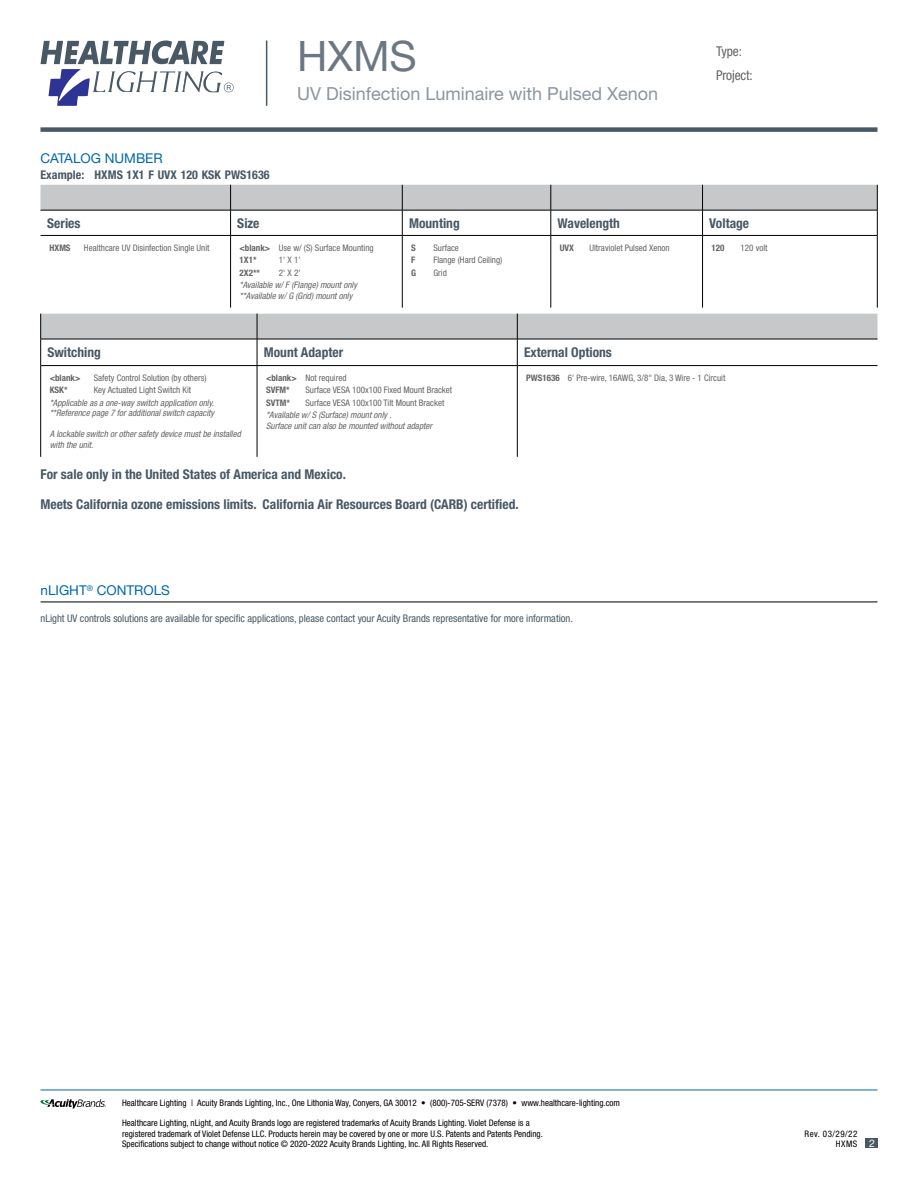
<style>
.page{position:relative;width:918px;height:1188px;background:#fff}
.page>*{position:absolute;margin:0;border:0;box-sizing:border-box;transform-origin:0 0}
.t1{font:42px "Helvetica Neue LT Std";color:#6b7884}
.t2{font:18px "Helvetica Neue LT Std";color:#8b95a0}
.t3{font:700 condensed 13.5px "Helvetica Neue LT Std";color:#485865}
.t4{font:13.5px "Helvetica Neue LT Std";color:#0068a9}
.t5{font:condensed 13.5px/24.2px "Helvetica Neue LT Std";letter-spacing:-.01em;color:#636466}
.t6{font:700 condensed 12px "Helvetica Neue LT Std";letter-spacing:.005em;color:#485865}
.t7{font:condensed 10.5px "Helvetica Neue LT Std";color:#485865}
.t8{font:10.5px "Helvetica Neue LT Std";color:#fff}
.t9{font:condensed 9px/10.8px "Helvetica Neue LT Std";color:#000}
.t10{font:condensed 9px/12.5px "Helvetica Neue LT Std";color:#636466}
.t11{font:italic condensed 9px/10.5px "Helvetica Neue LT Std";color:#636466}
.t12{font:700 condensed 9px/12.5px "Helvetica Neue LT Std";color:#636466}
.t13{font:condensed 9px/10.8px "Helvetica Neue LT Std";letter-spacing:.055em;color:#000;text-align:right}
.s1{font-weight:700}
.s2{font-weight:400}
</style>
<div class="page">
<hr style="left:40px;top:1090px;width:838px;height:1px;background:#0068a9">
<div style="left:40px;top:127px;width:838px;height:5px;background:#485865"></div>
<div style="left:865px;top:1138px;width:13px;height:10px;background:#485865"></div>
<hr style="left:266px;top:40px;width:1px;height:66px;background:#485865">
<svg style="left:41px;top:40px;width:193px;height:66px"></svg>
<svg style="left:41px;top:1099px;width:65px;height:9px"></svg>
<hr style="left:40px;top:235px;width:191px;height:1px;background:#000">
<hr style="left:231px;top:235px;width:171px;height:1px;background:#000">
<hr style="left:230px;top:236px;width:1px;height:72px;background:#000">
<hr style="left:402px;top:235px;width:149px;height:1px;background:#000">
<hr style="left:551px;top:235px;width:152px;height:1px;background:#000">
<hr style="left:703px;top:235px;width:174px;height:1px;background:#000">
<hr style="left:877px;top:236px;width:1px;height:72px;background:#000">
<hr style="left:402px;top:236px;width:1px;height:72px;background:#000">
<svg style="left:40px;top:185px;width:838px;height:50px"></svg>
<hr style="left:551px;top:236px;width:1px;height:72px;background:#000">
<hr style="left:702px;top:236px;width:1px;height:72px;background:#000">
<svg style="left:40px;top:314px;width:838px;height:51px"></svg>
<hr style="left:40px;top:365px;width:217px;height:1px;background:#000">
<hr style="left:40px;top:366px;width:1px;height:91px;background:#000">
<hr style="left:257px;top:365px;width:260px;height:1px;background:#000">
<hr style="left:257px;top:366px;width:1px;height:91px;background:#000">
<hr style="left:517px;top:365px;width:361px;height:1px;background:#000">
<hr style="left:517px;top:366px;width:1px;height:91px;background:#000">
<hr style="left:40px;top:602px;width:838px;height:1px;background:#000">
<h1 class="t1" style="left:297px;top:31px;width:121px">HXMS</h1>
<h2 class="t2" style="left:297px;top:83px;width:363px">UV Disinfection Luminaire with Pulsed Xenon</h2>
<h3 class="t5" style="left:716px;top:39px;width:38px">Type:<br>Project:</h3>
<h3 class="t4" style="left:40px;top:150px;width:124px">CATALOG NUMBER</h3>
<h3 class="t6" style="left:40px;top:167px;width:45px">Example:</h3>
<h3 class="t3" style="left:47px;top:215px;width:35px">Series</h3>
<h3 class="t3" style="left:237px;top:215px;width:24px">Size</h3>
<h3 class="t3" style="left:409px;top:215px;width:52px">Mounting</h3>
<h3 class="t3" style="left:558px;top:215px;width:64px">Wavelength</h3>
<h3 class="t3" style="left:709px;top:215px;width:41px">Voltage</h3>
<p class="t12" style="left:50px;top:241px;width:23px">HXMS</p>
<p class="t10" style="left:84px;top:241px;width:127px">Healthcare UV Disinfection Single Unit</p>
<p class="t10" style="left:240px;top:241px;width:136px"><span class="s1">&lt;blank&gt;</span> Use w/ (S) Surface Mounting<br><span class="s1">1X1*</span></p>
<h3 class="t6" style="left:94px;top:167px;width:177px">HXMS 1X1 F UVX 120 KSK PWS1636</h3>
<p class="t12" style="left:411px;top:241px;width:6px">S</p>
<p class="t10" style="left:433px;top:241px;width:27px">Surface</p>
<p class="t12" style="left:411px;top:254px;width:6px">F</p>
<p class="t10" style="left:433px;top:254px;width:70px">Flange (Hard Ceiling)</p>
<p class="t12" style="left:411px;top:266px;width:7px">G</p>
<p class="t10" style="left:433px;top:266px;width:15px">Grid</p>
<p class="t12" style="left:560px;top:241px;width:16px">UVX</p>
<p class="t10" style="left:589px;top:241px;width:82px">Ultraviolet Pulsed Xenon</p>
<p class="t12" style="left:712px;top:241px;width:14px">120</p>
<p class="t10" style="left:741px;top:241px;width:28px">120 volt</p>
<p class="t10" style="left:279px;top:254px;width:23px">1' X 1'</p>
<p class="t12" style="left:240px;top:266px;width:22px">2X2**</p>
<p class="t10" style="left:279px;top:266px;width:23px">2' X 2'</p>
<p class="t11" style="left:240px;top:280px;width:119px">*Available w/ F (Flange) mount only **Available w/ G (Grid) mount only</p>
<h3 class="t3" style="left:47px;top:344px;width:55px">Switching</h3>
<h3 class="t3" style="left:264px;top:344px;width:81px">Mount Adapter</h3>
<h3 class="t3" style="left:524px;top:344px;width:89px">External Options</h3>
<p class="t12" style="left:50px;top:371px;width:32px">&lt;blank&gt;</p>
<p class="t10" style="left:94px;top:372px;width:114px">Safety Control Solution (by others)</p>
<p class="t12" style="left:50px;top:384px;width:19px">KSK*</p>
<p class="t10" style="left:94px;top:384px;width:99px">Key Actuated Light Switch Kit</p>
<p class="t11" style="left:50px;top:398px;width:166px">*Applicable as a one-way switch application only. **Reference page 7 for additional switch capacity</p>
<p class="t11" style="left:50px;top:429px;width:193px">A lockable switch or other safety device must be installed with the unit.</p>
<p class="t10" style="left:526px;top:372px;width:201px"><span class="s1">PWS1636</span> 6' Pre-wire, 16AWG, 3/8" Dia, 3 Wire - 1 Circuit</p>
<p class="t12" style="left:266px;top:371px;width:82px">&lt;blank&gt; <span class="s2">Not required<br></span>SVFM*</p>
<p class="t10" style="left:305px;top:384px;width:148px">Surface VESA 100x100 Fixed Mount Bracket</p>
<p class="t12" style="left:266px;top:396px;width:25px">SVTM*</p>
<p class="t10" style="left:305px;top:396px;width:141px">Surface VESA 100x100 Tilt Mount Bracket</p>
<p class="t11" style="left:266px;top:410px;width:168px">*Available w/ S (Surface) mount only .<br>Surface unit can also be mounted without adapter</p>
<h3 class="t3" style="left:40px;top:467px;width:307px">For sale only in the United States of America and Mexico.</h3>
<h3 class="t3" style="left:40px;top:497px;width:480px">Meets California ozone emissions limits. California Air Resources Board (CARB) certified.</h3>
<h3 class="t4" style="left:40px;top:582px;width:131px">nLIGHT<sup>®</sup> CONTROLS</h3>
<p class="t7" style="left:40px;top:612px;width:534px">nLight UV controls solutions are available for specific applications, please contact your Acuity Brands representative for more information.</p>
<p class="t9" style="left:122px;top:1097px;width:500px">Healthcare Lighting | Acuity Brands Lighting, Inc., One Lithonia Way, Conyers, GA 30012 • (800)-705-SERV (7378) • www.healthcare-lighting.com</p>
<p class="t9" style="left:122px;top:1117px;width:422px">Healthcare Lighting, nLight, and Acuity Brands logo are registered trademarks of Acuity Brands Lighting. Violet Defense is a registered trademark of Violet Defense LLC. Products herein may be covered by one or more U.S. Patents and Patents Pending.<br>Specifications subject to change without notice © 2020-2022 Acuity Brands Lighting, Inc. All Rights Reserved.</p>
<p class="t13" style="left:805px;top:1128px;width:54px">Rev. 03/29/22<br>HXMS</p>
<p class="t8" style="left:869px;top:1137px;width:7px">2</p>
</div>
